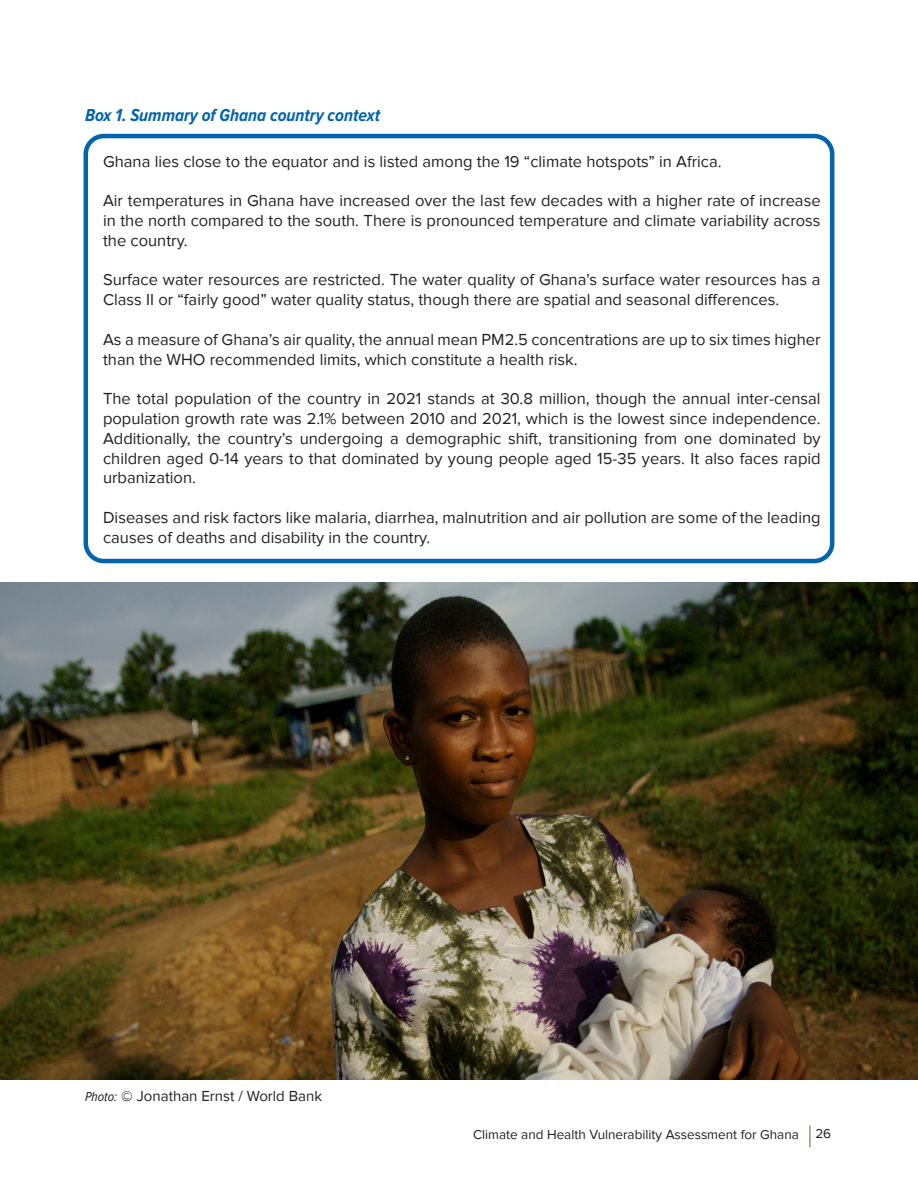
<style>
.page{position:relative;width:918px;height:1188px;background:#fff}
.page>*{position:absolute;margin:0;border:0;box-sizing:border-box;transform-origin:0 0}
.t1{font:italic 700 18px "Proxima Nova Cond";color:#0164ad}
.t2{font:16.5px/19.8px "Proxima Nova";color:#231f20}
.t3{font:15px "Proxima Nova";color:#231f20}
.t4{font:13.5px "Proxima Nova";color:#231f20}
.s1{font-family:"Proxima Nova Cond";font-style:italic;font-size:13.5px}
</style>
<div class="page">
<div style="left:84px;top:134px;width:750px;height:429px;border:4px solid #0164ad;border-radius:18px"></div>
<svg style="left:810px;top:1125px;width:1px;height:22px"></svg>
<img style="left:0;top:583px;width:918px;height:497px">
<p class="t1" style="left:85px;top:105px;width:297px">Box 1. Summary of Ghana country context</p>
<p class="t2" style="left:103px;top:151px;width:620px">Ghana lies close to the equator and is listed among the 19 “climate hotspots” in Africa.</p>
<p class="t2" style="left:103px;top:191px;width:719px;text-align:justify">Air temperatures in Ghana have increased over the last few decades with a higher rate of increase in the north compared to the south. There is pronounced temperature and climate variability across the country.</p>
<p class="t2" style="left:103px;top:270px;width:719px">Surface water resources are restricted. The water quality of Ghana’s surface water resources has a<br>Class II or “fairly good” water quality status, though there are spatial and seasonal differences.</p>
<p class="t2" style="left:103px;top:330px;width:719px">As a measure of Ghana’s air quality, the annual mean PM2.5 concentrations are up to six times higher than the WHO recommended limits, which constitute a health risk.</p>
<p class="t2" style="left:103px;top:389px;width:719px;text-align:justify">The total population of the country in 2021 stands at 30.8 million, though the annual inter-censal population growth rate was 2.1% between 2010 and 2021, which is the lowest since independence.<br>Additionally, the country’s undergoing a demographic shift, transitioning from one dominated by children aged 0-14 years to that dominated by young people aged 15-35 years. It also faces rapid urbanization.</p>
<p class="t2" style="left:103px;top:508px;width:719px">Diseases and risk factors like malaria, diarrhea, malnutrition and air pollution are some of the leading causes of deaths and disability in the country.</p>
<p class="t3" style="left:85px;top:1088px;width:239px"><span class="s1">Photo:</span> © Jonathan Ernst / World Bank</p>
<p class="t4" style="left:473px;top:1127px;width:327px">Climate and Health Vulnerability Assessment for Ghana</p>
<p class="t4" style="left:815px;top:1126px;width:17px">26</p>
</div>
